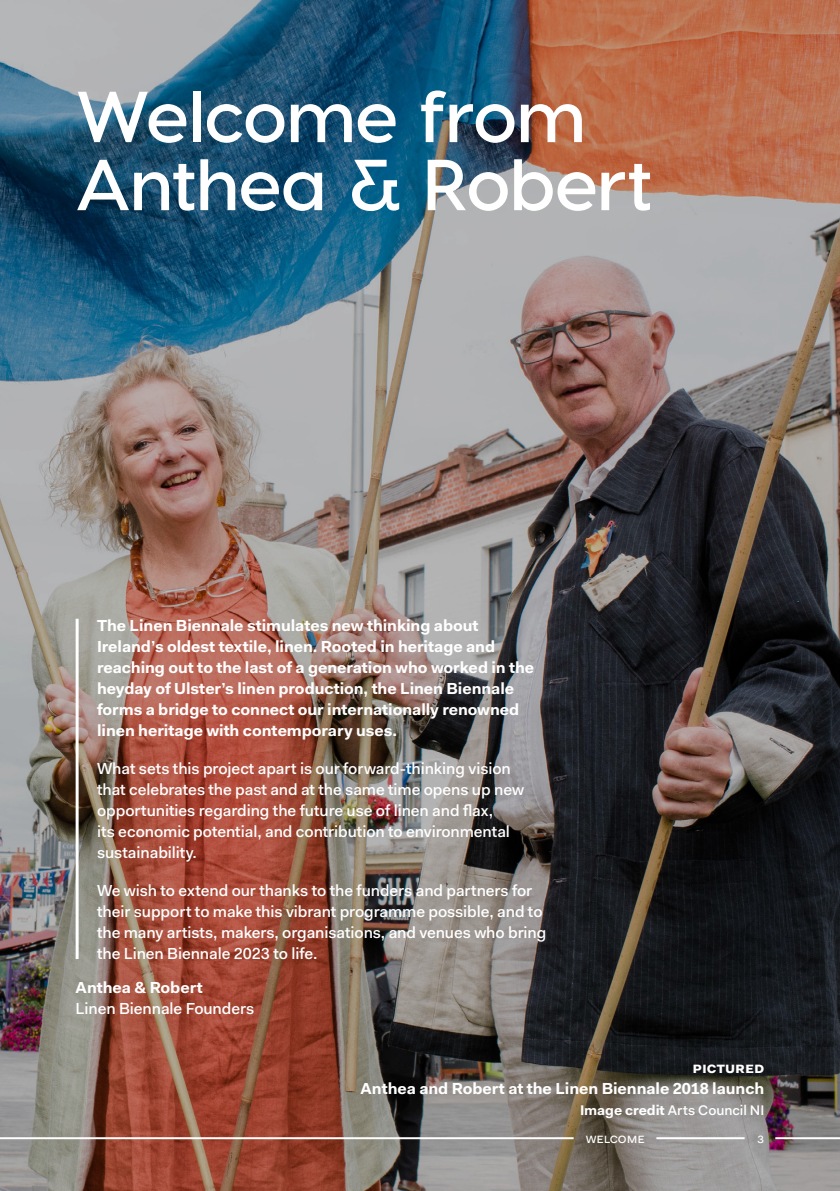
<style>
.page{position:relative;width:840px;height:1191px;background:#fff}
.page>*{position:absolute;margin:0;border:0;box-sizing:border-box;transform-origin:0 0}
.t1{font:600 72px/68px "Visby CF";letter-spacing:-.005em;color:#fff}
.t2{font:500 16px/21px "Fakt Pro";letter-spacing:-.005em;color:#fff}
.t3{font:700 16px/21px "Fakt Pro";letter-spacing:-.005em;color:#fff}
.t4{font:500 14px "Fakt Pro";letter-spacing:-.005em;color:#fff}
.t5{font:14px "Fakt Pro";color:#fff}
.s1{font-weight:700}
</style>
<div class="page">
<img style="left:0;top:0;width:839px;height:1191px">
<hr style="left:656px;top:1137px;width:88px;height:2px;background:#fff">
<hr style="left:774px;top:1137px;width:65px;height:2px;background:#fff">
<hr style="left:0;top:1137px;width:573px;height:2px;background:#fff">
<hr style="left:76px;top:619px;width:3px;height:340px;background:#fff">
<p class="t1" style="left:76px;top:82px;width:578px">Welcome from<br>Anthea &amp; Robert</p>
<p class="t3" style="left:97px;top:614px;width:438px">The Linen Biennale stimulates new thinking about Ireland’s oldest textile, linen. Rooted in heritage and reaching out to the last of a generation who worked in the heyday of Ulster’s linen production, the Linen Biennale forms a bridge to connect our internationally renowned linen heritage with contemporary uses.</p>
<p class="t2" style="left:97px;top:757px;width:428px">What sets this project apart is our forward-thinking vision that celebrates the past and at the same time opens up new opportunities regarding the future use of linen and flax,<br>its economic potential, and contribution to environmental sustainability.</p>
<p class="t2" style="left:97px;top:879px;width:450px">We wish to extend our thanks to the funders and partners for their support to make this vibrant programme possible, and to the many artists, makers, organisations, and venues who bring the Linen Biennale 2023 to life.</p>
<p class="t2" style="left:76px;top:976px;width:180px"><span class="s1">Anthea &amp; Robert<br></span>Linen Biennale Founders</p>
<p class="t3" style="left:360px;top:1057px;width:405px;text-align:right">pictured<br>Anthea and Robert at the Linen Biennale 2018 launch</p>
<p class="t4" style="left:579px;top:1101px;width:186px"><span class="s1">Image credit</span> Arts Council NI</p>
<p class="t5" style="left:585px;top:1128px;width:60px">welcome</p>
<p class="t5" style="left:756px;top:1128px;width:9px">3</p>
</div>
